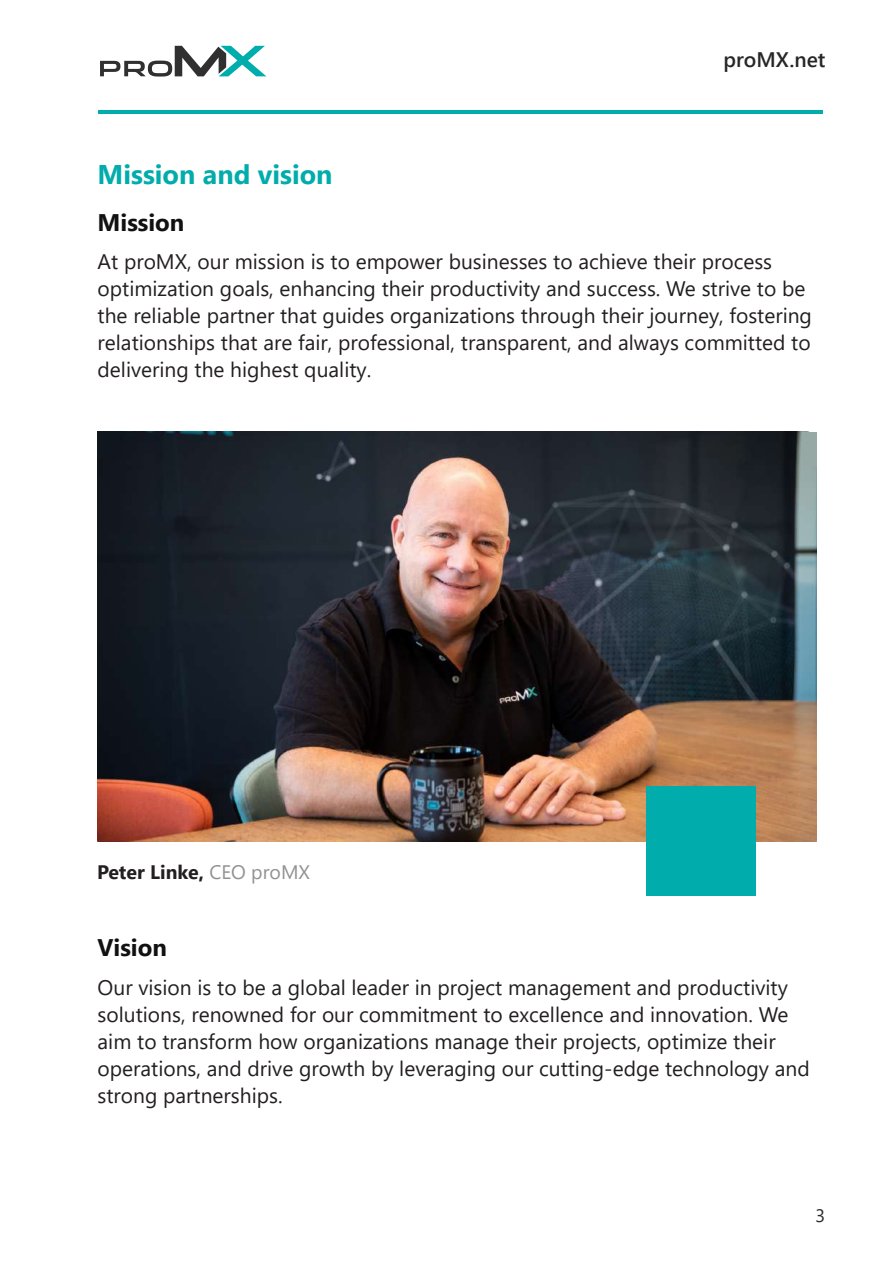
<style>
.page{position:relative;width:893px;height:1263px;background:#fff}
.page>*{position:absolute;margin:0;border:0;box-sizing:border-box;transform-origin:0 0}
.t1{font:700 27px "Segoe UI";color:#00acac}
.t2{font:700 24px "Segoe UI";color:#111}
.t3{font:21px/27px "Segoe UI";color:#231f20}
.t4{font:600 21px "Segoe UI";color:#262626}
.t5{font:700 19.5px "Segoe UI";color:#231f20}
.t6{font:18px "Segoe UI";color:#262626}
.s1{font-weight:400;color:#919191}
</style>
<div class="page">
<svg style="left:100px;top:46px;width:166px;height:31px"></svg>
<hr style="left:99px;top:111px;width:724px;height:3px;background:#00acac">
<img style="left:97px;top:432px;width:720px;height:409px">
<div style="left:97px;top:432px;width:22px;height:26px;background:#10161e"></div>
<div style="left:802px;top:432px;width:15px;height:34px;background:#96a9a5"></div>
<div style="left:647px;top:786px;width:109px;height:110px;background:#00acac"></div>
<p class="t1" style="left:98px;top:149px;width:236px">Mission and vision</p>
<p class="t2" style="left:98px;top:199px;width:88px">Mission</p>
<p class="t4" style="left:724px;top:40px;width:103px">proMX.net</p>
<p class="t3" style="left:98px;top:247px;width:716px">At proMX, our mission is to empower businesses to achieve their process optimization goals, enhancing their productivity and success. We strive to be the reliable partner that guides organizations through their journey, fostering relationships that are fair, professional, transparent, and always committed to delivering the highest quality.</p>
<p class="t5" style="left:97px;top:853px;width:214px">Peter Linke, <span class="s1">CEO proMX</span></p>
<p class="t2" style="left:98px;top:925px;width:71px">Vision</p>
<p class="t3" style="left:98px;top:972px;width:714px">Our vision is to be a global leader in project management and productivity solutions, renowned for our commitment to excellence and innovation. We aim to transform how organizations manage their projects, optimize their operations, and drive growth by leveraging our cutting-edge technology and strong partnerships.</p>
<p class="t6" style="left:815px;top:1198px;width:11px">3</p>
</div>
